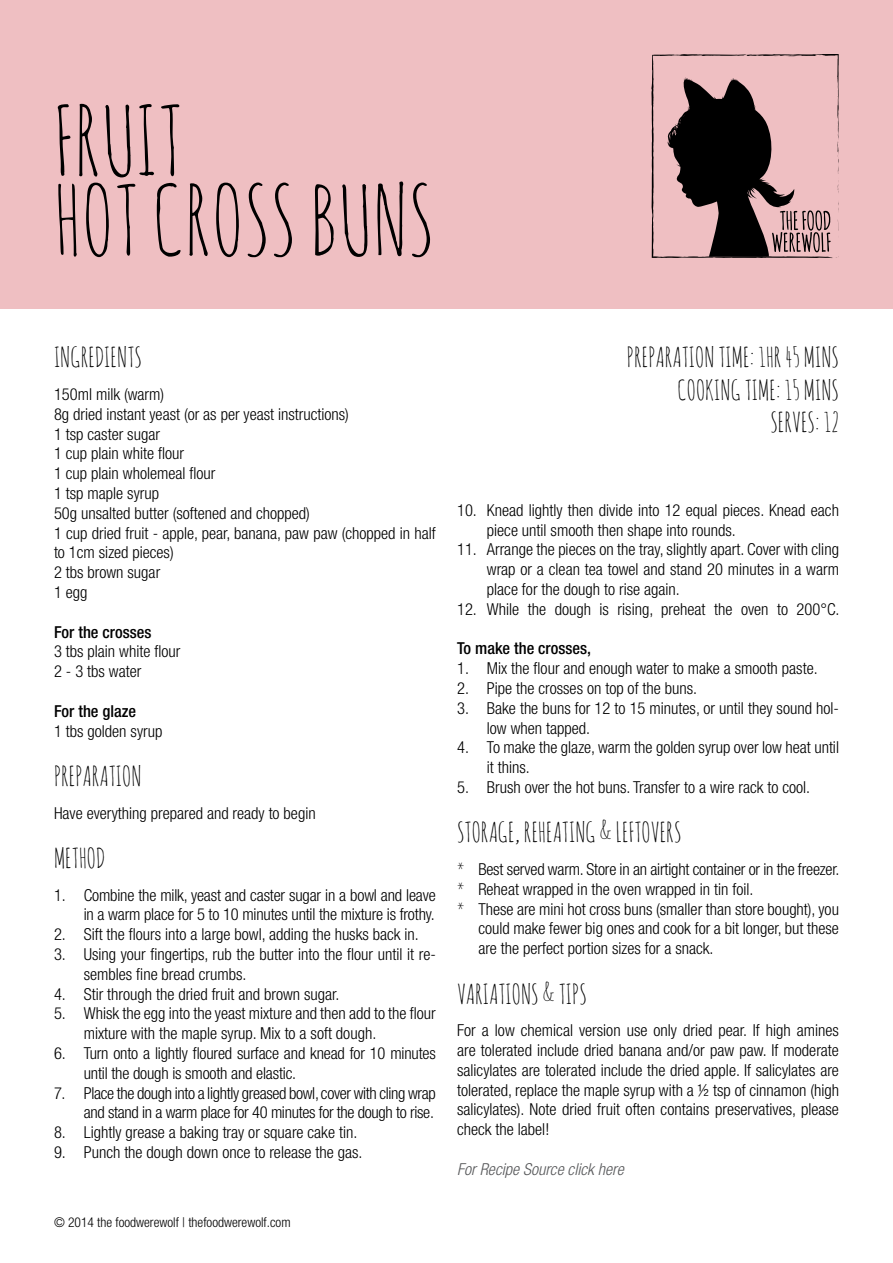
<style>
.page{position:relative;width:893px;height:1263px;background:#fff}
.page>*{position:absolute;margin:0;border:0;box-sizing:border-box;transform-origin:0 0}
.t1{font:94.5px/79.5px "Amatic SC";color:#000}
.t2{font:27px/32.4px "Amatic SC";color:#000;text-align:right}
.t3{font:300 condensed 16.5px/19.8px "Helvetica Neue LT Std";color:#000}
.t4{font:300 condensed 16.5px/19.8px "Helvetica Neue LT Std";letter-spacing:-.02em;color:#000;text-align:right}
.t5{font:500 condensed 16.5px "Helvetica Neue LT Std";color:#000}
.t6{font:italic 300 condensed 16.5px "Helvetica Neue LT Std";color:#58595b}
.t7{font:300 condensed 13.5px "Helvetica Neue LT Std";color:#000}
.s1{font-family:"Amatic SC";font-weight:400;font-stretch:normal}
</style>
<div class="page">
<div style="left:0;top:0;width:893px;height:308px;background:#efbfc2"></div>
<svg style="left:651px;top:54px;width:188px;height:205px"></svg>
<h1 class="t1" style="left:54px;top:99px;width:382px">FRUIT<br>HOT CROSS BUNS</h1>
<h2 class="t2" style="left:54px;top:341px;width:89px">INGREDIENTS</h2>
<p class="t3" style="left:54px;top:384px;width:383px">150ml milk (warm)<br>8g dried instant yeast (or as per yeast instructions)<br>1 tsp caster sugar<br>1 cup plain white flour<br>1 cup plain wholemeal flour<br>1 tsp maple syrup<br>50g unsalted butter (softened and chopped)<br>1 cup dried fruit - apple, pear, banana, paw paw (chopped in half to 1cm sized pieces)<br>2 tbs brown sugar<br>1 egg</p>
<p class="t5" style="left:54px;top:622px;width:99px">For the crosses</p>
<p class="t3" style="left:54px;top:641px;width:128px">3 tbs plain white flour<br>2 - 3 tbs water</p>
<p class="t5" style="left:54px;top:701px;width:84px">For the glaze</p>
<p class="t3" style="left:54px;top:721px;width:110px">1 tbs golden syrup</p>
<h2 class="t2" style="left:54px;top:759px;width:89px">PREPARATION</h2>
<p class="t3" style="left:54px;top:803px;width:263px">Have everything prepared and ready to begin</p>
<h2 class="t2" style="left:54px;top:841px;width:53px">METHOD</h2>
<p class="t3" style="left:54px;top:885px;width:383px;text-align:right">1. Combine the milk, yeast and caster sugar in a bowl and leave in a warm place for 5 to 10 minutes until the mixture is frothy.</p>
<p class="t3" style="left:54px;top:924px;width:366px">2. Sift the flours into a large bowl, adding the husks back in.</p>
<p class="t3" style="left:84px;top:944px;width:354px;text-indent:-30px">3. Using your fingertips, rub the butter into the flour until it re&shy;sembles fine bread crumbs.</p>
<p class="t3" style="left:54px;top:984px;width:287px">4. Stir through the dried fruit and brown sugar.</p>
<p class="t3" style="left:84px;top:1003px;width:353px;text-indent:-30px">5. Whisk the egg into the yeast mixture and then add to the flour mixture with the maple syrup. Mix to a soft dough.</p>
<p class="t3" style="left:84px;top:1043px;width:354px;text-indent:-30px">6. Turn onto a lightly floured surface and knead for 10 minutes until the dough is smooth and elastic.</p>
<p class="t4" style="left:54px;top:1083px;width:383px">7. Place the dough into a lightly greased bowl, cover with cling wrap and stand in a warm place for 40 minutes for the dough to rise.</p>
<p class="t3" style="left:54px;top:1122px;width:305px">8. Lightly grease a baking tray or square cake tin.</p>
<p class="t3" style="left:54px;top:1142px;width:310px">9. Punch the dough down once to release the gas.</p>
<p class="t7" style="left:54px;top:1215px;width:238px">© 2014 the foodwerewolf | thefoodwerewolf.com</p>
<h2 class="t2" style="left:627px;top:341px;width:214px">PREPARATION TIME: 1HR 45 MINS<br>COOKING TIME: 15 MINS<br>SERVES: 12</h2>
<p class="t3" style="left:487px;top:500px;width:354px;text-indent:-30px">10. Knead lightly then divide into 12 equal pieces. Knead each piece until smooth then shape into rounds.</p>
<p class="t3" style="left:487px;top:539px;width:354px;text-align:justify;text-indent:-30px">11. Arrange the pieces on the tray, slightly apart. Cover with cling wrap or a clean tea towel and stand 20 minutes in a warm place for the dough to rise again.</p>
<p class="t3" style="left:457px;top:599px;width:384px">12. While the dough is rising, preheat the oven to 200°C.</p>
<p class="t5" style="left:457px;top:639px;width:135px">To make the crosses,</p>
<p class="t3" style="left:457px;top:658px;width:362px">1. Mix the flour and enough water to make a smooth paste.</p>
<p class="t3" style="left:457px;top:678px;width:242px">2. Pipe the crosses on top of the buns.</p>
<p class="t3" style="left:487px;top:698px;width:354px;text-indent:-30px">3. Bake the buns for 12 to 15 minutes, or until they sound hol&shy;low when tapped.</p>
<p class="t3" style="left:487px;top:737px;width:354px;text-indent:-30px">4. To make the glaze, warm the golden syrup over low heat until it thins.</p>
<p class="t3" style="left:457px;top:777px;width:355px">5. Brush over the hot buns. Transfer to a wire rack to cool.</p>
<h2 class="t2" style="left:457px;top:816px;width:226px">STORAGE, REHEATING &amp; LEFTOVERS</h2>
<p class="t3" style="left:457px;top:859px;width:384px"><span class="s1">*</span> Best served warm. Store in an airtight container or in the freezer.</p>
<p class="t3" style="left:457px;top:879px;width:298px"><span class="s1">*</span> Reheat wrapped in the oven wrapped in tin foil.</p>
<p class="t3" style="left:457px;top:899px;width:383px"><span class="s1">*</span> These are mini hot cross buns (smaller than store bought), you</p>
<p class="t3" style="left:478px;top:918px;width:362px">could make fewer big ones and cook for a bit longer, but these</p>
<p class="t3" style="left:478px;top:938px;width:237px">are the perfect portion sizes for a snack.</p>
<h2 class="t2" style="left:457px;top:977px;width:131px">VARIATIONS &amp; TIPS</h2>
<p class="t3" style="left:457px;top:1020px;width:383px;text-align:justify">For a low chemical version use only dried pear. If high amines are tolerated include dried banana and/or paw paw. If moderate salicylates are tolerated include the dried apple. If salicylates are tolerated, replace the maple syrup with a ½ tsp of cinnamon (high salicylates). Note dried fruit often contains preservatives, please check the label!</p>
<p class="t6" style="left:457px;top:1159px;width:168px">For Recipe Source click here</p>
</div>
